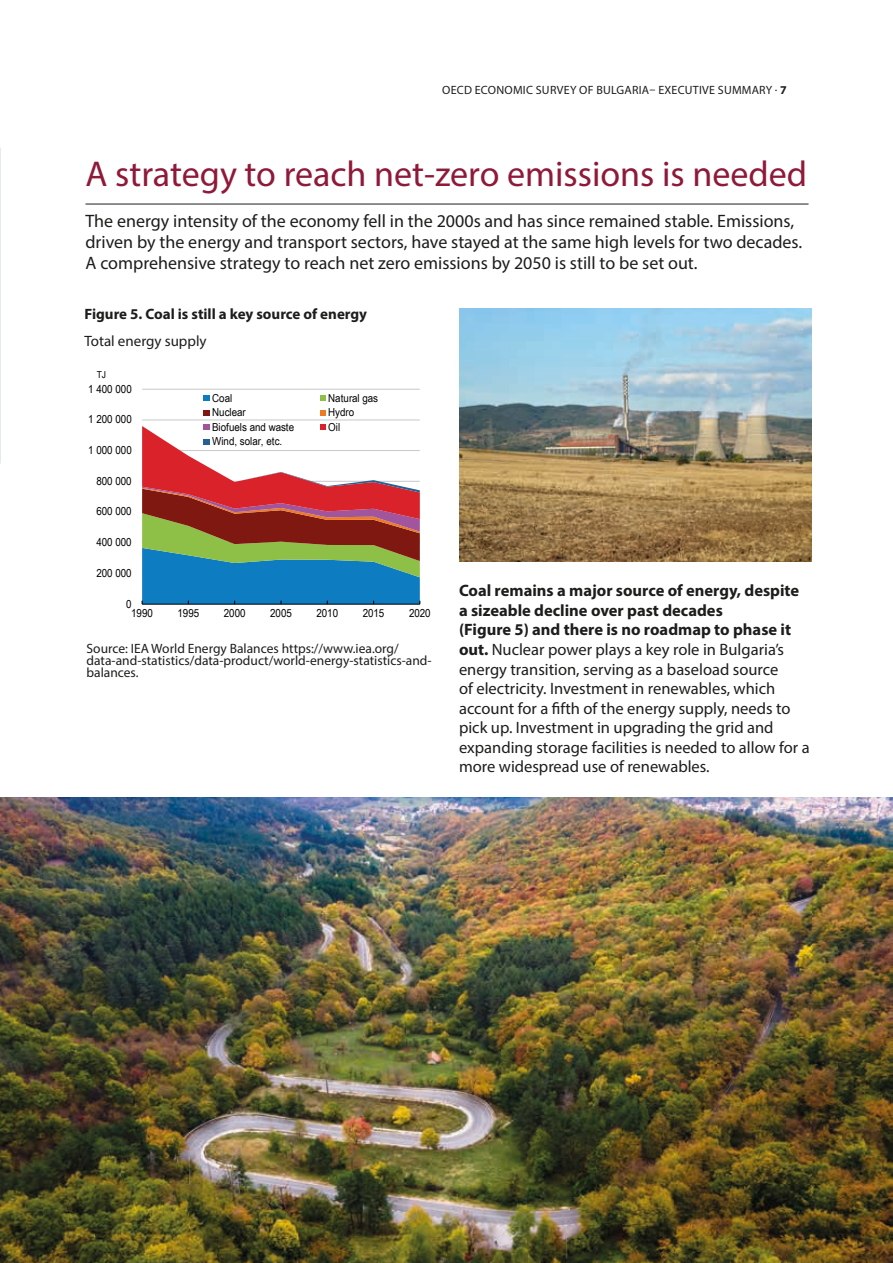
<style>
.page{position:relative;width:893px;height:1263px;background:#fff}
.page>*{position:absolute;margin:0;border:0;box-sizing:border-box;transform-origin:0 0}
.t1{font:36px "Myriad Pro";color:#8f1939}
.t2{font:18px/21px "Myriad Pro";color:#1d1d1b}
.t3{font:16.5px/19.5px "Myriad Pro";color:#1d1d1b}
.t4{font:700 15px "Myriad Pro";color:#1d1d1b}
.t5{font:15px "Myriad Pro";color:#1d1d1b}
.t6{font:13.5px/12px "Myriad Pro";color:#1d1d1b}
.t7{font:12px "Myriad Pro";letter-spacing:.02em;color:#1d1d1b}
.t8{font:10.95px "Arial Narrow";letter-spacing:-.01em;color:#020203;scale:1.09 1}
.t9{font:9.6px "Arial Narrow";color:#020203;scale:1.09 1}
.s1{font-weight:700}
</style>
<div class="page">
<hr style="left:142px;top:419px;width:278px;height:1px;background:#cac9ca">
<hr style="left:142px;top:389px;width:278px;height:1px;background:#cac9ca">
<hr style="left:142px;top:604px;width:278px;height:1px;background:#020203">
<svg style="left:204px;top:396px;width:6px;height:5px"></svg>
<svg style="left:320px;top:396px;width:6px;height:5px"></svg>
<svg style="left:204px;top:410px;width:6px;height:6px"></svg>
<svg style="left:320px;top:410px;width:6px;height:6px"></svg>
<svg style="left:142px;top:425px;width:278px;height:179px"></svg>
<img style="left:0;top:148px;width:1px;height:316px">
<img style="left:0;top:797px;width:893px;height:466px">
<img style="left:459px;top:308px;width:352px;height:253px">
<hr style="left:85px;top:204px;width:723px;height:1px;background:#1d1d1b">
<p class="t7" style="left:442px;top:83px;width:346px">OECD ECONOMIC SURVEY OF BULGARIA– EXECUTIVE SUMMARY . <span class="s1">7</span></p>
<h1 class="t1" style="left:85px;top:152px;width:723px">A strategy to reach net-zero emissions is needed</h1>
<p class="t2" style="left:85px;top:210px;width:718px">The energy intensity of the economy fell in the 2000s and has since remained stable. Emissions, driven by the energy and transport sectors, have stayed at the same high levels for two decades.<br>A comprehensive strategy to reach net zero emissions by 2050 is still to be set out.</p>
<p class="t4" style="left:84px;top:305px;width:284px">Figure 5. Coal is still a key source of energy</p>
<p class="t5" style="left:84px;top:332px;width:124px">Total energy supply</p>
<p class="t9" style="left:97px;top:368px;width:10px">TJ</p>
<p class="t8" style="left:88px;top:381px;width:41px">1 400 000</p>
<p class="t8" style="left:88px;top:411px;width:41px">1 200 000</p>
<p class="t8" style="left:88px;top:442px;width:41px">1 000 000</p>
<p class="t8" style="left:96px;top:473px;width:34px">800 000</p>
<p class="t8" style="left:96px;top:504px;width:34px">600 000</p>
<p class="t8" style="left:96px;top:534px;width:34px">400 000</p>
<p class="t8" style="left:96px;top:565px;width:34px">200 000</p>
<p class="t8" style="left:212px;top:390px;width:20px">Coal</p>
<p class="t8" style="left:328px;top:390px;width:47px">Natural gas</p>
<p class="t8" style="left:212px;top:404px;width:32px">Nuclear</p>
<p class="t8" style="left:328px;top:404px;width:25px">Hydro</p>
<p class="t8" style="left:212px;top:419px;width:77px">Biofuels and waste</p>
<p class="t8" style="left:328px;top:419px;width:13px">Oil</p>
<p class="t8" style="left:212px;top:433px;width:66px">Wind, solar, etc.</p>
<p class="t8" style="left:126px;top:596px;width:7px">0</p>
<p class="t8" style="left:131px;top:605px;width:21px">1990</p>
<p class="t8" style="left:178px;top:605px;width:21px">1995</p>
<p class="t8" style="left:224px;top:605px;width:21px">2000</p>
<p class="t8" style="left:270px;top:605px;width:21px">2005</p>
<p class="t8" style="left:316px;top:605px;width:21px">2010</p>
<p class="t8" style="left:363px;top:605px;width:21px">2015</p>
<p class="t8" style="left:409px;top:605px;width:21px">2020</p>
<p class="t6" style="left:87px;top:642px;width:347px">Source: IEA World Energy Balances https://www.iea.org/ data-and-statistics/data-product/world-energy-statistics-and&shy;balances.</p>
<p class="t3" style="left:459px;top:581px;width:352px"><span class="s1">Coal remains a major source of energy, despite a sizeable decline over past decades<br>(Figure 5) and there is no roadmap to phase it out.</span> Nuclear power plays a key role in Bulgaria’s energy transition, serving as a baseload source<br>of electricity. Investment in renewables, which account for a fifth of the energy supply, needs to pick up. Investment in upgrading the grid and expanding storage facilities is needed to allow for a more widespread use of renewables.</p>
</div>
